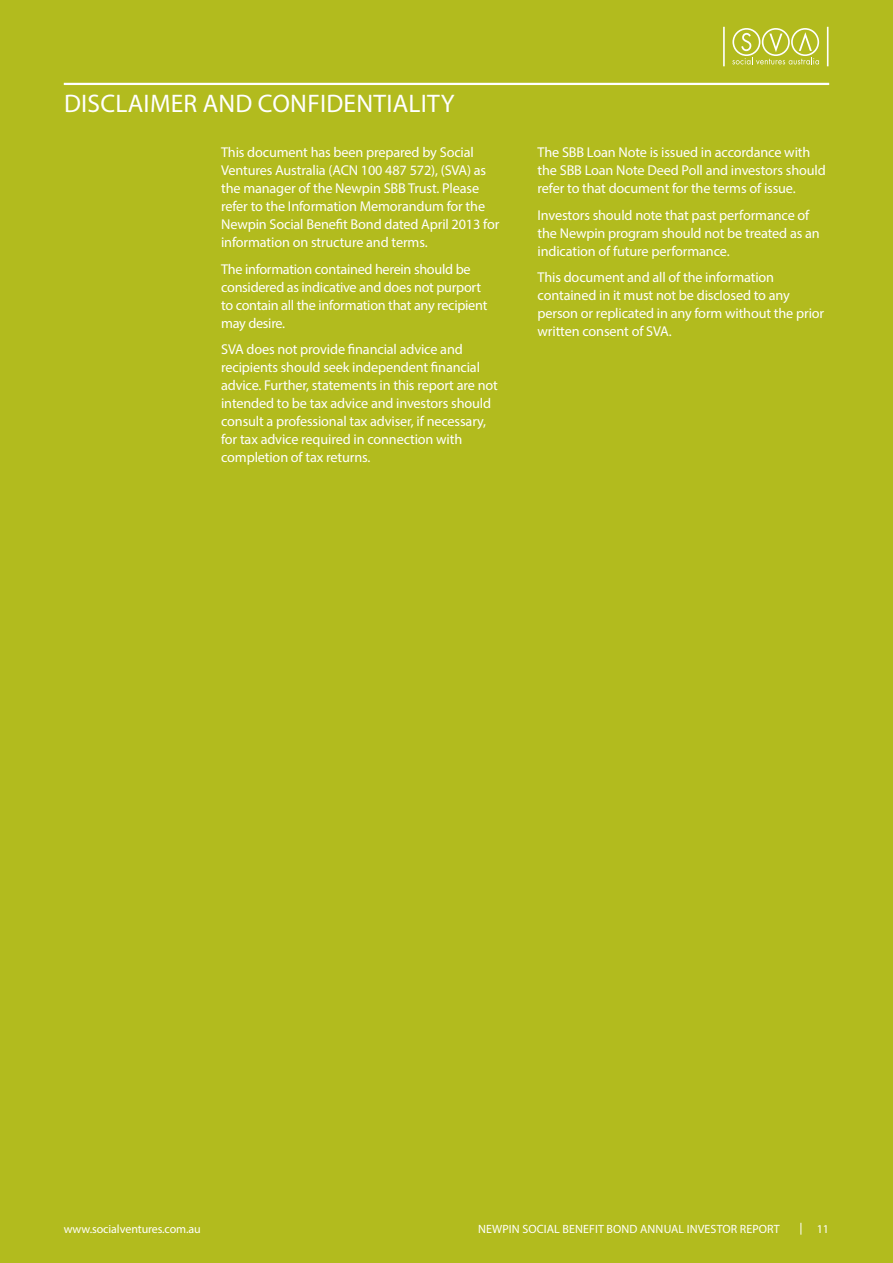
<style>
.page{position:relative;width:893px;height:1263px;background:#b2bb1e}
.page>*{position:absolute;margin:0;border:0;box-sizing:border-box;transform-origin:0 0}
.t1{font:25.5px "Myriad Pro";letter-spacing:.01em;color:#fff}
.t2{font:14.25px/18px "Myriad Pro";letter-spacing:-.01em;color:#fff}
.t3{font:12px "Myriad Pro";letter-spacing:.01em;color:#fff}
.t4{font:12px "Myriad Pro";letter-spacing:-.01em;color:#fff}
</style>
<div class="page">
<svg style="left:800px;top:1223px;width:1px;height:12px"></svg>
<svg style="left:732px;top:28px;width:87px;height:37px"></svg>
<hr style="left:827px;top:27px;width:1px;height:39px;background:#fff">
<hr style="left:723px;top:27px;width:2px;height:39px;background:#fff">
<hr style="left:64px;top:83px;width:765px;height:2px;background:#fff">
<h1 class="t1" style="left:64px;top:87px;width:392px">DISCLAIMER AND CONFIDENTIALITY</h1>
<p class="t2" style="left:221px;top:143px;width:280px">This document has been prepared by Social Ventures Australia (ACN 100 487 572), (SVA) as the manager of the Newpin SBB Trust. Please refer to the Information Memorandum for the Newpin Social Benefit Bond dated April 2013 for information on structure and terms.</p>
<p class="t2" style="left:221px;top:260px;width:268px">The information contained herein should be considered as indicative and does not purport to contain all the information that any recipient may desire.</p>
<p class="t2" style="left:221px;top:340px;width:278px">SVA does not provide financial advice and recipients should seek independent financial advice. Further, statements in this report are not intended to be tax advice and investors should consult a professional tax adviser, if necessary, for tax advice required in connection with completion of tax returns.</p>
<p class="t2" style="left:538px;top:143px;width:290px">The SBB Loan Note is issued in accordance with the SBB Loan Note Deed Poll and investors should refer to that document for the terms of issue.</p>
<p class="t2" style="left:538px;top:206px;width:284px">Investors should note that past performance of the Newpin program should not be treated as an indication of future performance.</p>
<p class="t2" style="left:538px;top:268px;width:288px">This document and all of the information contained in it must not be disclosed to any person or replicated in any form without the prior written consent of SVA.</p>
<p class="t4" style="left:64px;top:1221px;width:139px">www.socialventures.com.au</p>
<p class="t3" style="left:478px;top:1221px;width:303px">NEWPIN SOCIAL BENEFIT BOND ANNUAL INVESTOR REPORT</p>
<p class="t3" style="left:817px;top:1221px;width:14px">11</p>
</div>
